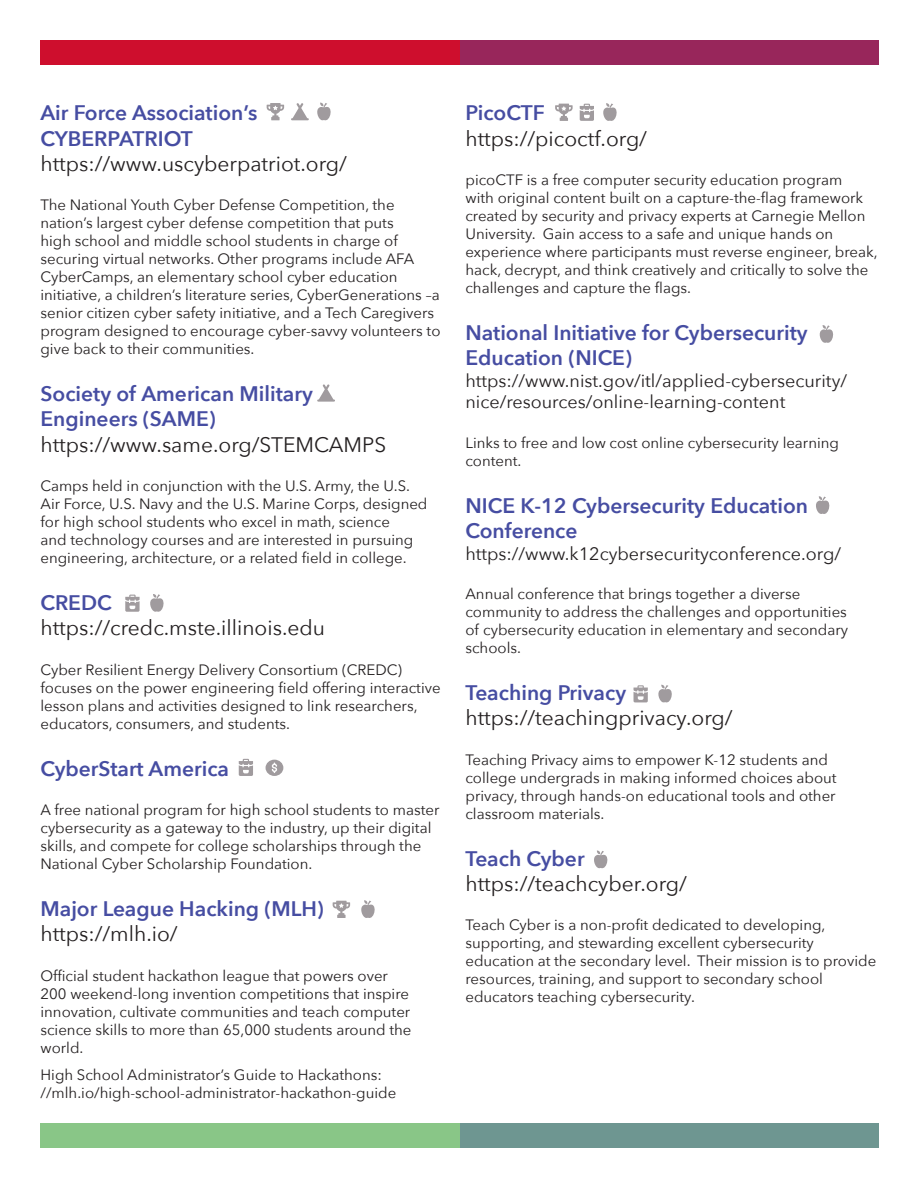
<style>
.page{position:relative;width:918px;height:1188px;background:#fff}
.page>*{position:absolute;margin:0;border:0;box-sizing:border-box;transform-origin:0 0}
.t1{font:600 21px/25.2px "Avenir Next";color:#464da2}
.t2{font:21px/25.2px "Avenir Next";color:#231f20}
.t3{font:18px/21.6px "Avenir Next";color:#231f20}
.t4{font:15px/18px "Avenir Next";color:#231f20}
.s1{font-weight:400;color:#231f20}
.s2{font-weight:600;color:#464da2}
</style>
<div class="page">
<div style="left:40px;top:1123px;width:839px;height:25px;background:#89c687"></div>
<div style="left:461px;top:1123px;width:418px;height:25px;background:#6e9691"></div>
<div style="left:40px;top:40px;width:839px;height:25px;background:#ce0e2d"></div>
<div style="left:461px;top:40px;width:418px;height:25px;background:#98265b"></div>
<svg style="left:239px;top:759px;width:14px;height:17px"></svg>
<svg style="left:266px;top:760px;width:17px;height:16px"></svg>
<svg style="left:317px;top:103px;width:14px;height:18px"></svg>
<svg style="left:125px;top:595px;width:15px;height:17px"></svg>
<svg style="left:150px;top:594px;width:14px;height:18px"></svg>
<svg style="left:291px;top:103px;width:18px;height:17px"></svg>
<svg style="left:267px;top:103px;width:17px;height:17px"></svg>
<svg style="left:333px;top:901px;width:17px;height:17px"></svg>
<svg style="left:361px;top:900px;width:14px;height:18px"></svg>
<svg style="left:555px;top:104px;width:18px;height:17px"></svg>
<svg style="left:603px;top:103px;width:14px;height:18px"></svg>
<svg style="left:819px;top:325px;width:14px;height:18px"></svg>
<svg style="left:816px;top:496px;width:14px;height:18px"></svg>
<svg style="left:634px;top:685px;width:14px;height:17px"></svg>
<svg style="left:658px;top:685px;width:14px;height:18px"></svg>
<svg style="left:594px;top:850px;width:14px;height:19px"></svg>
<svg style="left:317px;top:384px;width:18px;height:18px"></svg>
<svg style="left:580px;top:104px;width:14px;height:17px"></svg>
<p class="t1" style="left:40px;top:100px;width:308px">Air Force Association’s<br>CYBERPATRIOT <span class="s1">https://www.uscyberpatriot.org/</span></p>
<p class="t4" style="left:40px;top:196px;width:402px">The National Youth Cyber Defense Competition, the nation’s largest cyber defense competition that puts<br>high school and middle school students in charge of securing virtual networks. Other programs include AFA CyberCamps, an elementary school cyber education initiative, a children’s literature series, CyberGenerations –a senior citizen cyber safety initiative, and a Tech Caregivers program designed to encourage cyber-savvy volunteers to give back to their communities.</p>
<p class="t1" style="left:40px;top:381px;width:347px">Society of American Military<br>Engineers (SAME) <span class="s1">https://www.same.org/STEMCAMPS</span></p>
<p class="t4" style="left:40px;top:476px;width:389px">Camps held in conjunction with the U.S. Army, the U.S.<br>Air Force, U.S. Navy and the U.S. Marine Corps, designed for high school students who excel in math, science<br>and technology courses and are interested in pursuing engineering, architecture, or a related field in college.</p>
<p class="t2" style="left:40px;top:589px;width:286px"><span class="s2">CREDC </span>https://credc.mste.illinois.edu</p>
<p class="t4" style="left:40px;top:660px;width:402px">Cyber Resilient Energy Delivery Consortium (CREDC) focuses on the power engineering field offering interactive lesson plans and activities designed to link researchers, educators, consumers, and students.</p>
<p class="t1" style="left:40px;top:755px;width:190px">CyberStart America</p>
<p class="t4" style="left:40px;top:800px;width:400px">A free national program for high school students to master cybersecurity as a gateway to the industry, up their digital skills, and compete for college scholarships through the National Cyber Scholarship Foundation.</p>
<p class="t1" style="left:40px;top:896px;width:285px">Major League Hacking (MLH) <span class="s1">https://mlh.io/</span></p>
<p class="t4" style="left:40px;top:966px;width:372px">Official student hackathon league that powers over 200 weekend-long invention competitions that inspire innovation, cultivate communities and teach computer science skills to more than 65,000 students around the world.</p>
<p class="t4" style="left:40px;top:1066px;width:357px">High School Administrator’s Guide to Hackathons: //mlh.io/high-school-administrator-hackathon-guide</p>
<p class="t2" style="left:465px;top:100px;width:183px"><span class="s2">PicoCTF </span>https://picoctf.org/</p>
<p class="t4" style="left:465px;top:170px;width:414px">picoCTF is a free computer security education program<br>with original content built on a capture-the-flag framework created by security and privacy experts at Carnegie Mellon University. Gain access to a safe and unique hands on experience where participants must reverse engineer, break, hack, decrypt, and think creatively and critically to solve the challenges and capture the flags.</p>
<p class="t1" style="left:465px;top:320px;width:344px">National Initiative for Cybersecurity<br>Education (NICE)</p>
<p class="t3" style="left:465px;top:369px;width:383px">https://www.nist.gov/itl/applied-cybersecurity/ nice/resources/online-learning-content</p>
<p class="t4" style="left:465px;top:433px;width:375px">Links to free and low cost online cybersecurity learning content.</p>
<p class="t1" style="left:465px;top:492px;width:344px">NICE K-12 Cybersecurity Education<br>Conference</p>
<p class="t3" style="left:465px;top:542px;width:377px">https://www.k12cybersecurityconference.org/</p>
<p class="t4" style="left:465px;top:584px;width:384px">Annual conference that brings together a diverse community to address the challenges and opportunities of cybersecurity education in elementary and secondary schools.</p>
<p class="t2" style="left:465px;top:679px;width:269px"><span class="s2">Teaching Privacy </span>https://teachingprivacy.org/</p>
<p class="t4" style="left:465px;top:750px;width:373px">Teaching Privacy aims to empower K-12 students and college undergrads in making informed choices about privacy, through hands-on educational tools and other classroom materials.</p>
<p class="t2" style="left:465px;top:845px;width:223px"><span class="s2">Teach Cyber </span>https://teachcyber.org/</p>
<p class="t4" style="left:465px;top:916px;width:412px">Teach Cyber is a non-profit dedicated to developing, supporting, and stewarding excellent cybersecurity education at the secondary level. Their mission is to provide resources, training, and support to secondary school educators teaching cybersecurity.</p>
</div>
